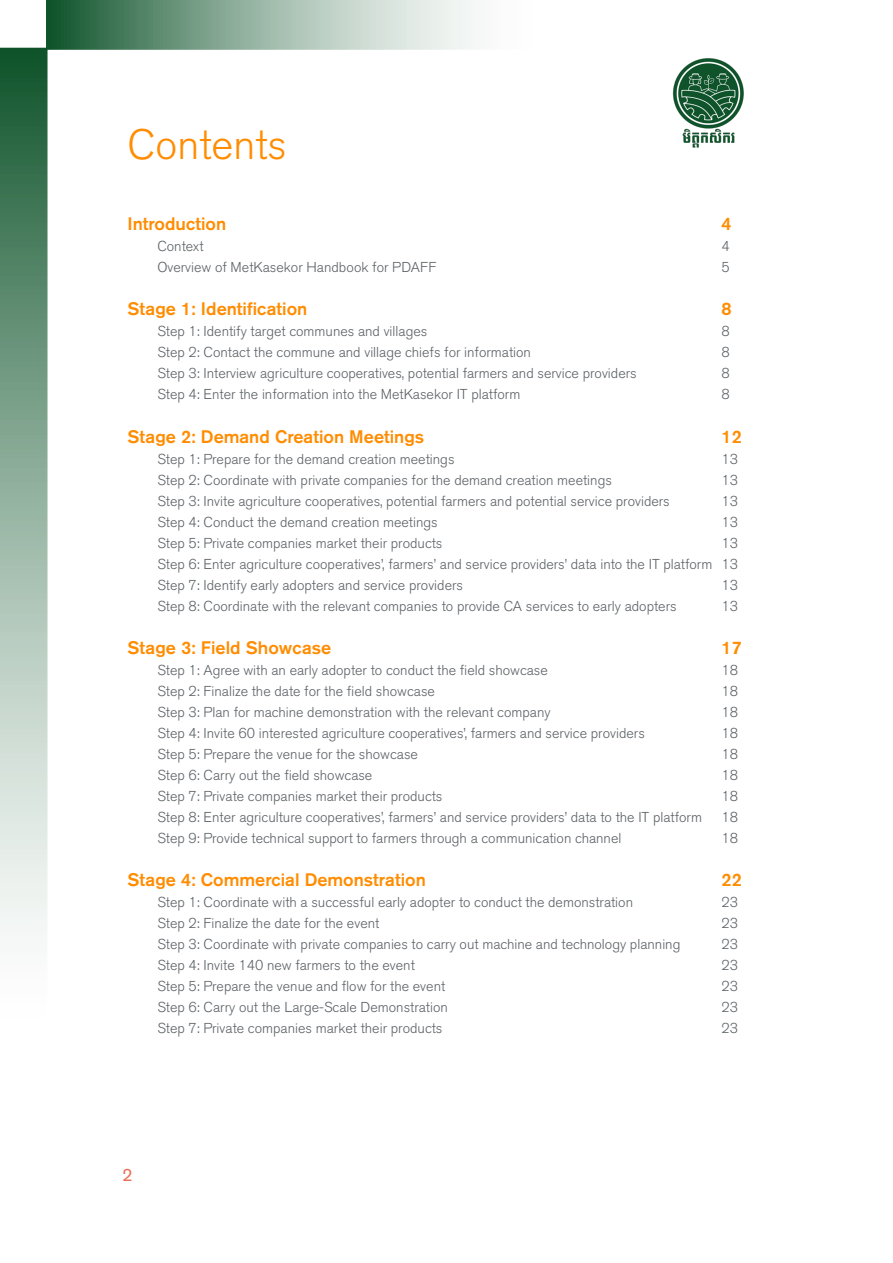
<style>
.page{position:relative;width:893px;height:1263px;background:#fff}
.page>*{position:absolute;margin:0;border:0;box-sizing:border-box;transform-origin:0 0}
.t1{font:300 42px "Akzidenz Grotesk BQ";color:#ff8c01}
.t2{font:500 18px "Akzidenz Grotesk BQ";color:#ff8c01}
.t3{font:18px "Akzidenz Grotesk BQ";color:#ea6e55}
.t4{font:300 14.25px/21px "Akzidenz Grotesk BQ";color:#5b6165}
</style>
<div class="page">
<svg style="left:0;top:48px;width:48px;height:888px;background:#8cad99"></svg>
<svg style="left:46px;top:0;width:429px;height:50px;background:#92b19f"></svg>
<img style="left:672px;top:58px;width:72px;height:90px">
<p class="t1" style="left:128px;top:121px;width:161px">Contents</p>
<p class="t2" style="left:128px;top:213px;width:100px">Introduction</p>
<p class="t2" style="left:722px;top:213px;width:12px">4</p>
<p class="t4" style="left:157px;top:236px;width:48px">Context</p>
<p class="t4" style="left:722px;top:236px;width:10px">4</p>
<p class="t4" style="left:157px;top:257px;width:281px">Overview of MetKasekor Handbook for PDAFF</p>
<p class="t4" style="left:722px;top:257px;width:10px">5</p>
<p class="t2" style="left:128px;top:298px;width:181px">Stage 1: Identification</p>
<p class="t2" style="left:722px;top:298px;width:12px">8</p>
<p class="t4" style="left:157px;top:321px;width:271px">Step 1: Identify target communes and villages</p>
<p class="t4" style="left:722px;top:321px;width:10px">8</p>
<p class="t4" style="left:157px;top:342px;width:375px">Step 2: Contact the commune and village chiefs for information</p>
<p class="t4" style="left:722px;top:342px;width:10px">8</p>
<p class="t4" style="left:157px;top:363px;width:481px">Step 3: Interview agriculture cooperatives, potential farmers and service providers</p>
<p class="t4" style="left:722px;top:363px;width:10px">8</p>
<p class="t4" style="left:157px;top:384px;width:365px">Step 4: Enter the information into the MetKasekor IT platform</p>
<p class="t4" style="left:722px;top:384px;width:10px">8</p>
<p class="t2" style="left:128px;top:425px;width:298px">Stage 2: Demand Creation Meetings</p>
<p class="t2" style="left:722px;top:425px;width:22px">12</p>
<p class="t4" style="left:157px;top:448px;width:299px">Step 1: Prepare for the demand creation meetings</p>
<p class="t4" style="left:722px;top:448px;width:18px">13</p>
<p class="t4" style="left:157px;top:469px;width:456px">Step 2: Coordinate with private companies for the demand creation meetings</p>
<p class="t4" style="left:722px;top:469px;width:18px">13</p>
<p class="t4" style="left:157px;top:490px;width:514px">Step 3: Invite agriculture cooperatives, potential farmers and potential service providers</p>
<p class="t4" style="left:722px;top:490px;width:18px">13</p>
<p class="t4" style="left:157px;top:511px;width:282px">Step 4: Conduct the demand creation meetings</p>
<p class="t4" style="left:722px;top:511px;width:18px">13</p>
<p class="t4" style="left:157px;top:532px;width:287px">Step 5: Private companies market their products</p>
<p class="t4" style="left:722px;top:532px;width:18px">13</p>
<p class="t4" style="left:157px;top:553px;width:582px">Step 6: Enter agriculture cooperatives’, farmers’ and service providers’ data into the IT platform 13<br>Step 7: Identify early adopters and service providers</p>
<p class="t4" style="left:722px;top:574px;width:18px">13</p>
<p class="t4" style="left:157px;top:595px;width:521px">Step 8: Coordinate with the relevant companies to provide CA services to early adopters</p>
<p class="t4" style="left:722px;top:595px;width:18px">13</p>
<p class="t2" style="left:128px;top:636px;width:205px">Stage 3: Field Showcase</p>
<p class="t2" style="left:722px;top:636px;width:22px">17</p>
<p class="t4" style="left:157px;top:660px;width:392px">Step 1: Agree with an early adopter to conduct the field showcase</p>
<p class="t4" style="left:722px;top:660px;width:18px">18</p>
<p class="t4" style="left:157px;top:681px;width:279px">Step 2: Finalize the date for the field showcase</p>
<p class="t4" style="left:722px;top:681px;width:18px">18</p>
<p class="t4" style="left:157px;top:702px;width:395px">Step 3: Plan for machine demonstration with the relevant company</p>
<p class="t4" style="left:722px;top:702px;width:18px">18</p>
<p class="t4" style="left:157px;top:723px;width:489px">Step 4: Invite 60 interested agriculture cooperatives’, farmers and service providers</p>
<p class="t4" style="left:722px;top:723px;width:18px">18</p>
<p class="t4" style="left:157px;top:744px;width:262px">Step 5: Prepare the venue for the showcase</p>
<p class="t4" style="left:722px;top:744px;width:18px">18</p>
<p class="t4" style="left:157px;top:765px;width:217px">Step 6: Carry out the field showcase</p>
<p class="t4" style="left:722px;top:765px;width:18px">18</p>
<p class="t4" style="left:157px;top:786px;width:287px">Step 7: Private companies market their products</p>
<p class="t4" style="left:722px;top:786px;width:18px">18</p>
<p class="t4" style="left:157px;top:807px;width:546px">Step 8: Enter agriculture cooperatives’, farmers’ and service providers’ data to the IT platform</p>
<p class="t4" style="left:722px;top:807px;width:18px">18</p>
<p class="t4" style="left:157px;top:828px;width:466px">Step 9: Provide technical support to farmers through a communication channel</p>
<p class="t4" style="left:722px;top:828px;width:18px">18</p>
<p class="t2" style="left:128px;top:869px;width:300px">Stage 4: Commercial Demonstration</p>
<p class="t2" style="left:722px;top:869px;width:22px">22</p>
<p class="t4" style="left:157px;top:892px;width:477px">Step 1: Coordinate with a successful early adopter to conduct the demonstration</p>
<p class="t4" style="left:722px;top:892px;width:18px">23</p>
<p class="t4" style="left:157px;top:913px;width:224px">Step 2: Finalize the date for the event</p>
<p class="t4" style="left:722px;top:913px;width:18px">23</p>
<p class="t4" style="left:157px;top:934px;width:525px">Step 3: Coordinate with private companies to carry out machine and technology planning</p>
<p class="t4" style="left:722px;top:934px;width:18px">23</p>
<p class="t4" style="left:157px;top:955px;width:259px">Step 4: Invite 140 new farmers to the event</p>
<p class="t4" style="left:722px;top:955px;width:18px">23</p>
<p class="t4" style="left:157px;top:976px;width:289px">Step 5: Prepare the venue and flow for the event</p>
<p class="t4" style="left:722px;top:976px;width:18px">23</p>
<p class="t4" style="left:157px;top:997px;width:292px">Step 6: Carry out the Large-Scale Demonstration</p>
<p class="t4" style="left:722px;top:997px;width:18px">23</p>
<p class="t4" style="left:157px;top:1018px;width:287px">Step 7: Private companies market their products</p>
<p class="t4" style="left:722px;top:1018px;width:18px">23</p>
<p class="t3" style="left:122px;top:1164px;width:12px">2</p>
</div>
